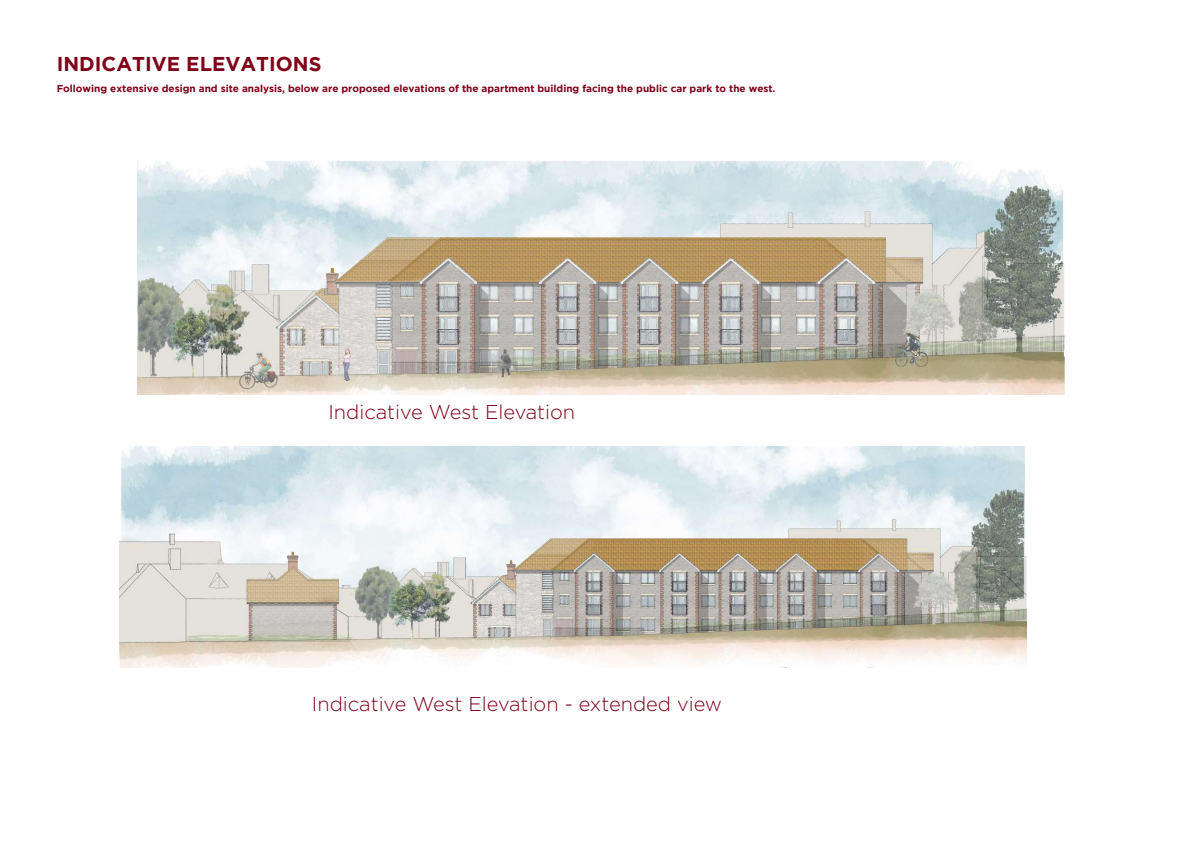
<style>
.page{position:relative;width:1191px;height:842px;background:#fff}
.page>*{position:absolute;margin:0;border:0;box-sizing:border-box;transform-origin:0 0}
.t1{font:300 20px "Gotham";color:#7f0118}
.t2{font:700 20px "Gotham";color:#7f0118}
.t3{font:700 10px "Gotham";color:#7f0118}
</style>
<div class="page">
<img style="left:137px;top:160px;width:927px;height:234px">
<img style="left:119px;top:447px;width:907px;height:221px">
<h1 class="t2" style="left:57px;top:53px;width:266px">INDICATIVE ELEVATIONS</h1>
<p class="t3" style="left:57px;top:83px;width:720px">Following extensive design and site analysis, below are proposed elevations of the apartment building facing the public car park to the west.</p>
<h1 class="t1" style="left:328px;top:400px;width:248px">Indicative West Elevation</h1>
<h1 class="t1" style="left:312px;top:691px;width:412px">Indicative West Elevation - extended view</h1>
</div>
